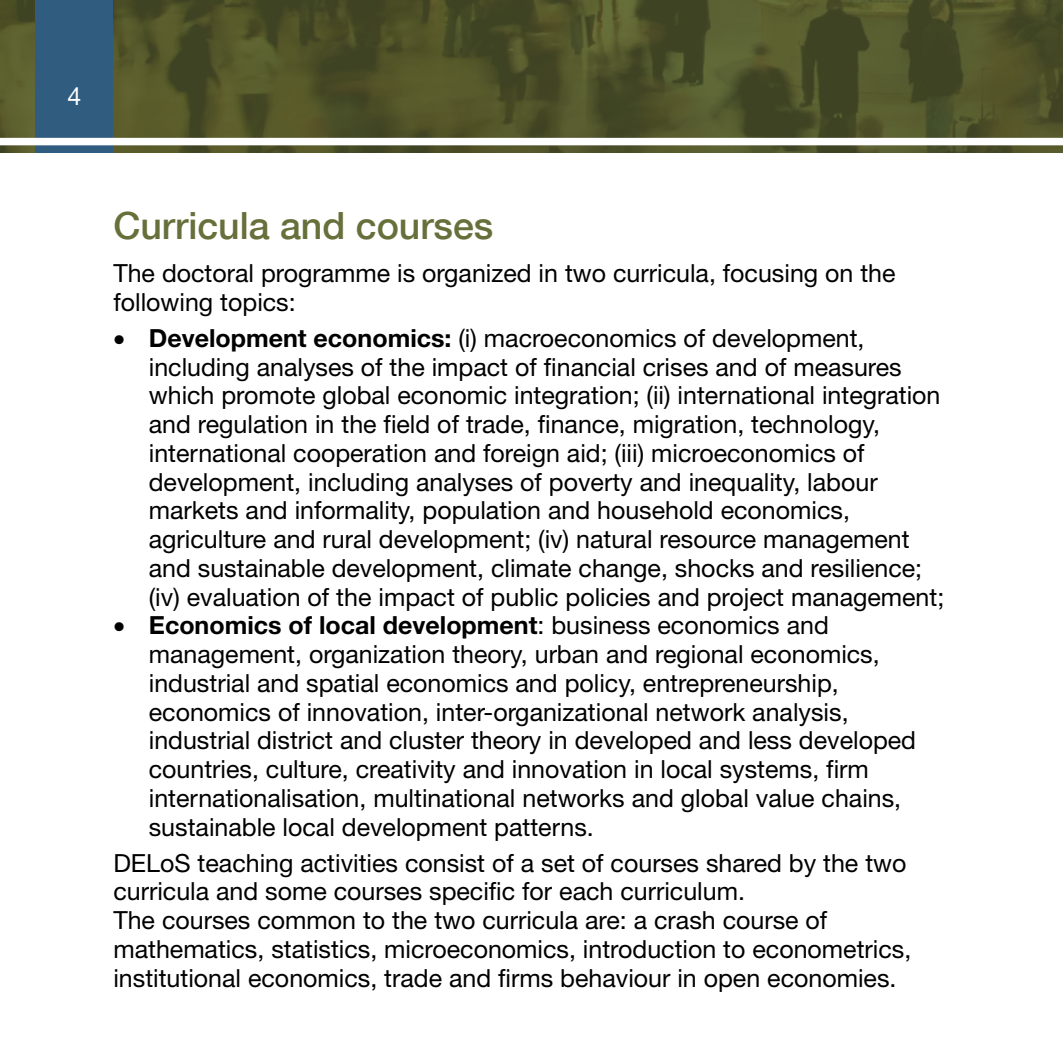
<style>
.page{position:relative;width:1063px;height:1063px;background:#fff}
.page>*{position:absolute;margin:0;border:0;box-sizing:border-box;transform-origin:0 0}
.titoletti{font:500 37.5px "Helvetica Neue";color:#676f3a}
.t1{font:25px/28.8px "Helvetica Neue";color:#000}
.t2{font:25px "Helvetica Neue";color:#fff}
.s1{font-weight:700}
</style>
<div class="page">
<img style="left:0;top:0;width:1063px;height:152px">
<div style="left:35px;top:0;width:78px;height:152px;background:#305c80"></div>
<div style="left:0;top:138px;width:1063px;height:7px;background:#fff"></div>
<p class="t2" style="left:67px;top:81px;width:15px">4</p>
<p class="titoletti" style="left:113px;top:196px;width:382px">Curricula and courses</p>
<p class="t1" style="left:113px;top:259px;width:784px">The doctoral programme is organized in two curricula, focusing on the following topics:</p>
<p class="t1" style="left:149px;top:323px;width:797px;text-indent:-35px">• <span class="s1">Development economics:</span> (i) macroeconomics of development, including analyses of the impact of financial crises and of measures which promote global economic integration; (ii) international integration and regulation in the field of trade, finance, migration, technology, international cooperation and foreign aid; (iii) microeconomics of development, including analyses of poverty and inequality, labour markets and informality, population and household economics, agriculture and rural development; (iv) natural resource management and sustainable development, climate change, shocks and resilience; (iv) evaluation of the impact of public policies and project management;</p>
<p class="t1" style="left:149px;top:611px;width:769px;text-indent:-35px">• <span class="s1">Economics of local development</span>: business economics and management, organization theory, urban and regional economics, industrial and spatial economics and policy, entrepreneurship, economics of innovation, inter-organizational network analysis, industrial district and cluster theory in developed and less developed countries, culture, creativity and innovation in local systems, firm internationalisation, multinational networks and global value chains, sustainable local development patterns.</p>
<p class="t1" style="left:113px;top:848px;width:799px">DELoS teaching activities consist of a set of courses shared by the two curricula and some courses specific for each curriculum.<br>The courses common to the two curricula are: a crash course of mathematics, statistics, microeconomics, introduction to econometrics, institutional economics, trade and firms behaviour in open economies.</p>
</div>
